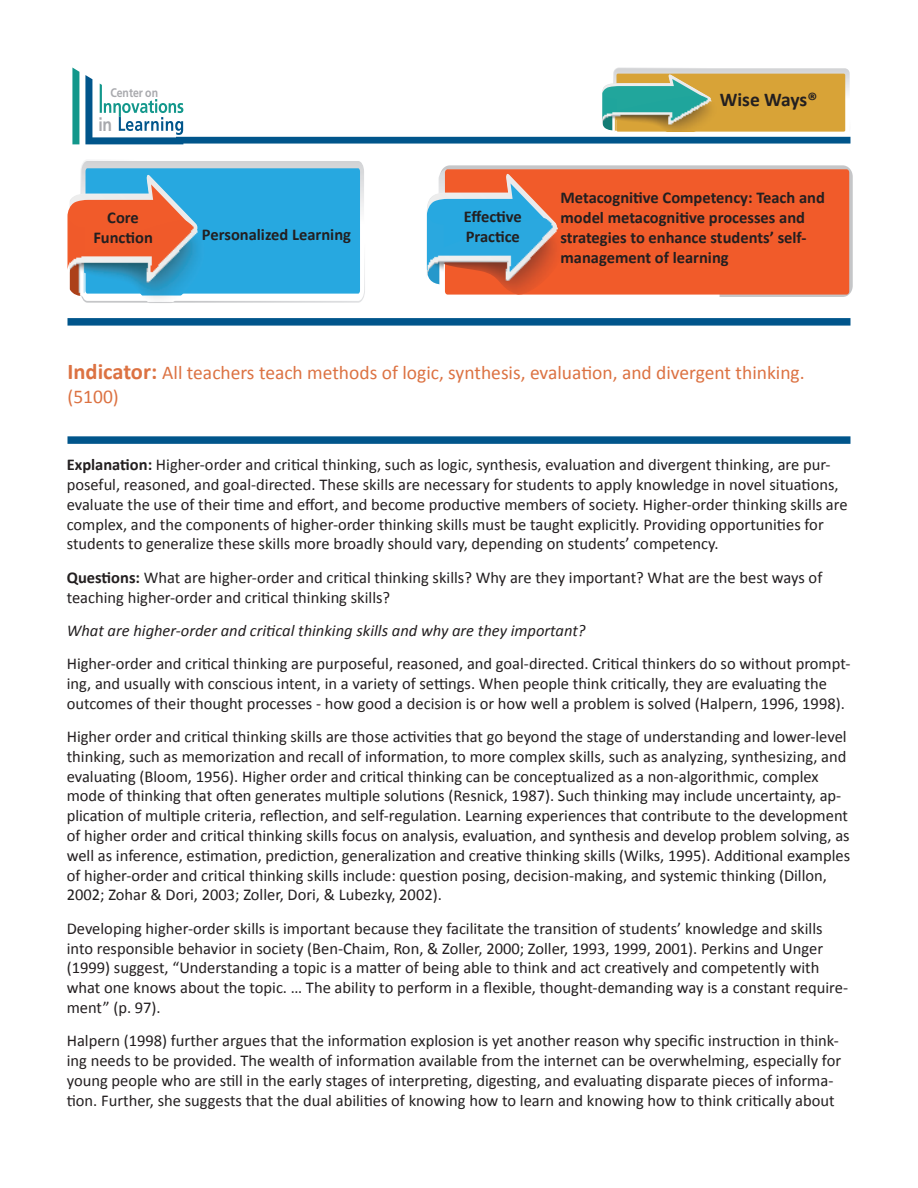
<style>
.page{position:relative;width:918px;height:1188px;background:#fff}
.page>*{position:absolute;margin:0;border:0;box-sizing:border-box;transform-origin:0 0}
.t1{font:19.5px/23.4px "Calibri";color:#dc7242}
.t2{font:700 19.5px "Calibri";letter-spacing:-.005em;color:#231f20}
.t3{font:700 18.6px "Frutiger LT";color:#a8a9ad;scale:.85 1}
.t4{font:16.5px/19.8px "Calibri";color:#231f20}
.t5{font:700 16.5px/19.8px "Calibri";color:#231f20}
.t6{font:italic 16.5px "Calibri";color:#231f20}
.t7{font:700 12.45px "Frutiger LT";color:#a8a9ad;scale:.85 1}
.s1{font-weight:700;font-size:22.5px}
.s2{font-weight:700}
</style>
<div class="page">
<svg style="left:603px;top:68px;width:247px;height:64px"></svg>
<img style="left:603px;top:91px;width:114px;height:41px">
<svg style="left:67px;top:160px;width:298px;height:143px"></svg>
<img style="left:70px;top:220px;width:135px;height:83px">
<svg style="left:443px;top:165px;width:410px;height:132px"></svg>
<div style="left:445px;top:169px;width:404px;height:126px;background:#f15b2a;border-radius:3px"></div>
<svg style="left:427px;top:169px;width:293px;height:128px"></svg>
<img style="left:427px;top:209px;width:138px;height:88px">
<div style="left:68px;top:318px;width:782px;height:8px;background:#00558b"></div>
<div style="left:67px;top:436px;width:783px;height:8px;background:#00558b"></div>
<svg style="left:72px;top:68px;width:7px;height:76px"></svg>
<svg style="left:85px;top:75px;width:98px;height:69px"></svg>
<div style="left:176px;top:137px;width:674px;height:7px;background:#00558b"></div>
<p class="t7" style="left:110px;top:85px;width:58px">Center on</p>
<p class="t3" style="left:98px;top:114px;width:18px">in</p>
<p class="t5" style="left:93px;top:208px;width:61px;text-align:center">Core<br>Function</p>
<p class="t5" style="left:464px;top:207px;width:60px">Effective<br>Practice</p>
<p class="t5" style="left:202px;top:224px;width:151px">Personalized Learning</p>
<p class="t2" style="left:720px;top:87px;width:99px">Wise Ways®</p>
<p class="t5" style="left:561px;top:188px;width:266px">Metacognitive Competency: Teach and model metacognitive processes and strategies to enhance students’ self&shy;management of learning</p>
<p class="t1" style="left:68px;top:361px;width:739px"><span class="s1">Indicator:</span> All teachers teach methods of logic, synthesis, evaluation, and divergent thinking. (5100)</p>
<p class="t4" style="left:67px;top:455px;width:782px"><span class="s2">Explanation:</span> Higher-order and critical thinking, such as logic, synthesis, evaluation and divergent thinking, are pur&shy;poseful, reasoned, and goal-directed. These skills are necessary for students to apply knowledge in novel situations, evaluate the use of their time and effort, and become productive members of society. Higher-order thinking skills are complex, and the components of higher-order thinking skills must be taught explicitly. Providing opportunities for students to generalize these skills more broadly should vary, depending on students’ competency.</p>
<p class="t4" style="left:67px;top:567px;width:757px"><span class="s2">Questions:</span> What are higher-order and critical thinking skills? Why are they important? What are the best ways of teaching higher-order and critical thinking skills?</p>
<p class="t6" style="left:67px;top:619px;width:520px">What are higher-order and critical thinking skills and why are they important?</p>
<p class="t4" style="left:67px;top:654px;width:785px">Higher-order and critical thinking are purposeful, reasoned, and goal-directed. Critical thinkers do so without prompt&shy;ing, and usually with conscious intent, in a variety of settings. When people think critically, they are evaluating the outcomes of their thought processes - how good a decision is or how well a problem is solved (Halpern, 1996, 1998).</p>
<p class="t4" style="left:67px;top:727px;width:785px">Higher order and critical thinking skills are those activities that go beyond the stage of understanding and lower-level thinking, such as memorization and recall of information, to more complex skills, such as analyzing, synthesizing, and evaluating (Bloom, 1956). Higher order and critical thinking can be conceptualized as a non-algorithmic, complex mode of thinking that often generates multiple solutions (Resnick, 1987). Such thinking may include uncertainty, ap&shy;plication of multiple criteria, reflection, and self-regulation. Learning experiences that contribute to the development of higher order and critical thinking skills focus on analysis, evaluation, and synthesis and develop problem solving, as well as inference, estimation, prediction, generalization and creative thinking skills (Wilks, 1995). Additional examples of higher-order and critical thinking skills include: question posing, decision-making, and systemic thinking (Dillon, 2002; Zohar &amp; Dori, 2003; Zoller, Dori, &amp; Lubezky, 2002).</p>
<p class="t4" style="left:67px;top:918px;width:783px">Developing higher-order skills is important because they facilitate the transition of students’ knowledge and skills into responsible behavior in society (Ben-Chaim, Ron, &amp; Zoller, 2000; Zoller, 1993, 1999, 2001). Perkins and Unger (1999) suggest, “Understanding a topic is a matter of being able to think and act creatively and competently with what one knows about the topic. … The ability to perform in a flexible, thought-demanding way is a constant require&shy;ment” (p. 97).</p>
<p class="t4" style="left:67px;top:1031px;width:776px">Halpern (1998) further argues that the information explosion is yet another reason why specific instruction in think&shy;ing needs to be provided. The wealth of information available from the internet can be overwhelming, especially for young people who are still in the early stages of interpreting, digesting, and evaluating disparate pieces of informa&shy;tion. Further, she suggests that the dual abilities of knowing how to learn and knowing how to think critically about</p>
</div>
